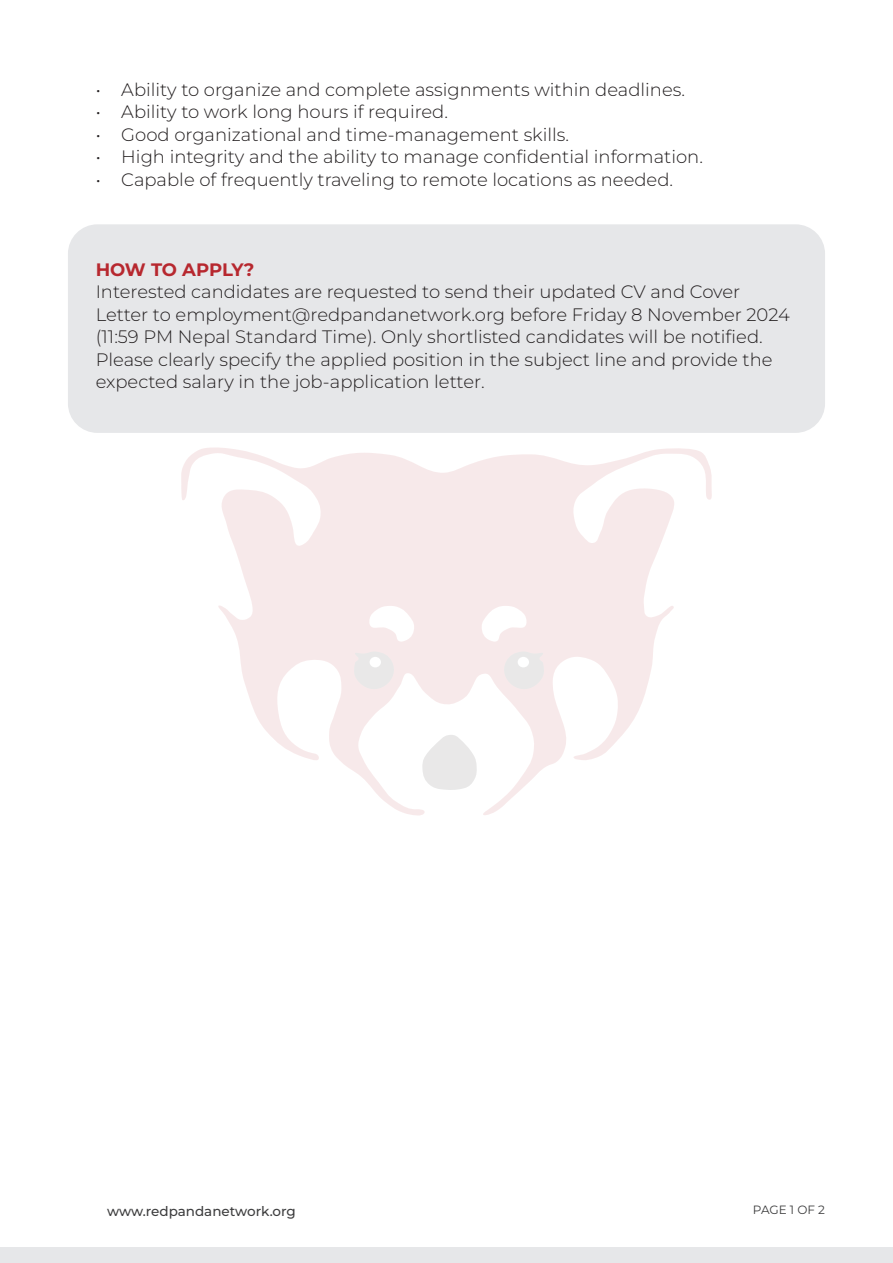
<style>
.page{position:relative;width:893px;height:1263px;background:#fff}
.page>*{position:absolute;margin:0;border:0;box-sizing:border-box;transform-origin:0 0}
.t1{font:300 18px/22.5px "Montserrat";color:#231f20}
.t2{font:700 18px "Montserrat";letter-spacing:-.01em;color:#b7282f}
.t3{font:500 13.5px "Montserrat";color:#3e3e3f}
.t4{font:12px "Montserrat";letter-spacing:-.005em;color:#3e3e3f}
</style>
<div class="page">
<div style="left:0;top:1248px;width:893px;height:15px;background:#e6e7e9"></div>
<div style="left:68px;top:224px;width:757px;height:209px;background:#e6e7e9;border-radius:29px"></div>
<svg style="left:181px;top:447px;width:531px;height:368px"></svg>
<svg style="left:353px;top:651px;width:43px;height:40px;background:#ede8e8"></svg>
<svg style="left:502px;top:651px;width:43px;height:40px;background:#ede8e8"></svg>
<div style="left:370px;top:657px;width:11px;height:10px;background:#fff;border-radius:50%"></div>
<div style="left:518px;top:657px;width:11px;height:10px;background:#fff;border-radius:50%"></div>
<svg style="left:422px;top:734px;width:55px;height:56px"></svg>
<p class="t1" style="left:96px;top:78px;width:591px">• Ability to organize and complete assignments within deadlines.</p>
<p class="t1" style="left:96px;top:100px;width:354px">• Ability to work long hours if required.</p>
<p class="t1" style="left:96px;top:123px;width:475px">• Good organizational and time-management skills.</p>
<p class="t1" style="left:96px;top:145px;width:609px">• High integrity and the ability to manage confidential information.</p>
<p class="t1" style="left:96px;top:168px;width:579px">• Capable of frequently traveling to remote locations as needed.</p>
<p class="t2" style="left:96px;top:256px;width:160px">HOW TO APPLY?</p>
<p class="t1" style="left:96px;top:280px;width:696px">Interested candidates are requested to send their updated CV and Cover Letter to employment@redpandanetwork.org before Friday 8 November 2024 (11:59 PM Nepal Standard Time). Only shortlisted candidates will be notified.<br>Please clearly specify the applied position in the subject line and provide the expected salary in the job-application letter.</p>
<p class="t3" style="left:107px;top:1201px;width:190px">www.redpandanetwork.org</p>
<p class="t4" style="left:753px;top:1201px;width:74px">PAGE 1 OF 2</p>
</div>
